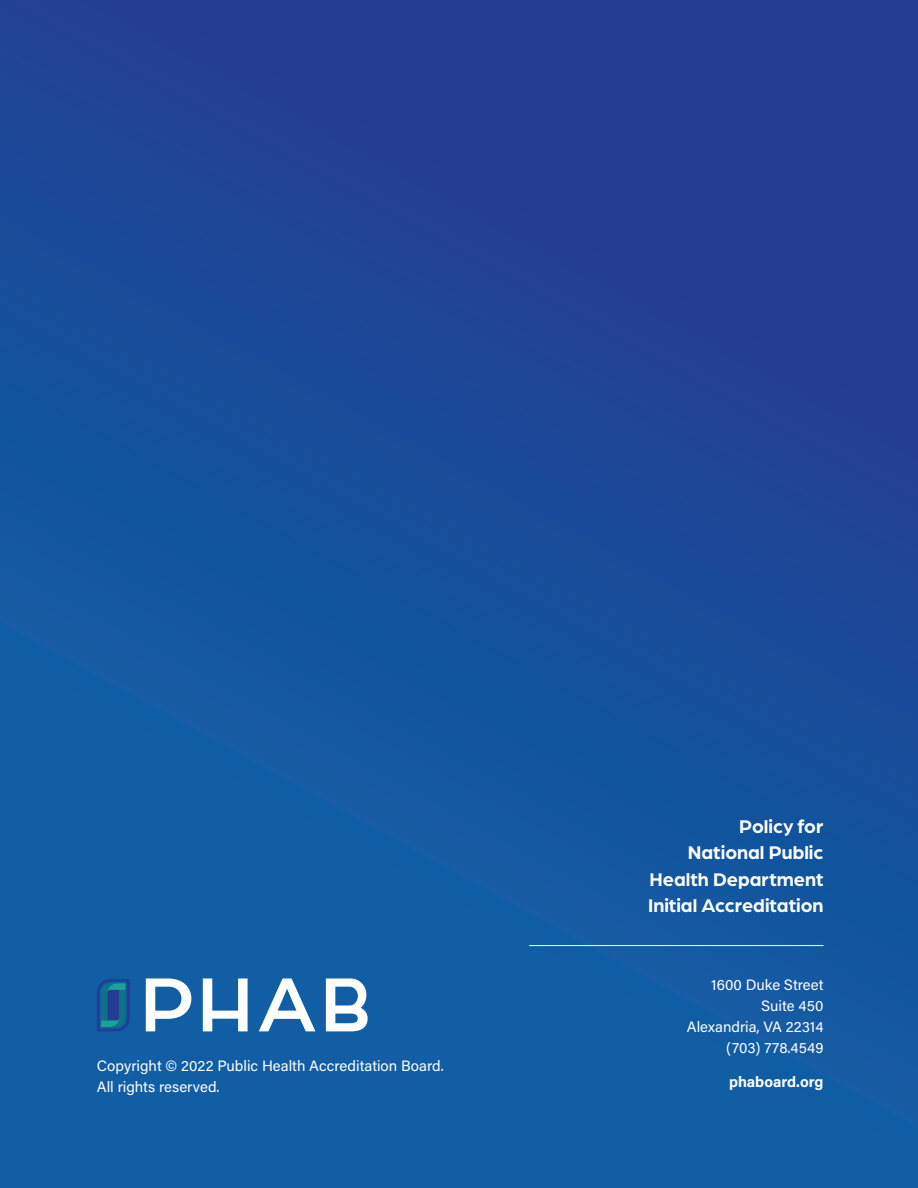
<style>
.page{position:relative;width:918px;height:1188px;background:#fff}
.page>*{position:absolute;margin:0;border:0;box-sizing:border-box;transform-origin:0 0}
.H5{font:700 19.5px "Arboria";color:#fff}
.SINGLE_Body_paragrap{font:15px/21px "Acumin Pro";color:#fff;text-align:right}
.SINGLE_Body_paragrap-2{font:700 15px "Acumin Pro";color:#fff}
</style>
<div class="page">
<div style="left:0;top:0;width:918px;height:1188px;background:linear-gradient(to bottom,#243b90,#0d63a8)"></div>
<hr style="left:529px;top:945px;width:294px;height:1px;background:#fff">
<svg style="left:146px;top:979px;width:45px;height:52px"></svg>
<svg style="left:203px;top:979px;width:45px;height:52px"></svg>
<svg style="left:326px;top:979px;width:42px;height:52px"></svg>
<svg style="left:259px;top:979px;width:56px;height:52px"></svg>
<svg style="left:97px;top:979px;width:33px;height:52px;background:#195d94"></svg>
<p class="SINGLE_Body_paragrap" style="left:97px;top:1054px;width:348px;text-align:left">Copyright © 2022 Public Health Accreditation Board.<br>All rights reserved.</p>
<h3 class="H5" style="left:739px;top:813px;width:86px">Policy for</h3>
<h3 class="H5" style="left:688px;top:839px;width:137px">National Public</h3>
<h3 class="H5" style="left:650px;top:866px;width:175px">Health Department</h3>
<h3 class="H5" style="left:648px;top:892px;width:177px">Initial Accreditation</h3>
<p class="SINGLE_Body_paragrap" style="left:687px;top:973px;width:138px">1600 Duke Street<br>Suite 450<br>Alexandria, VA 22314 (703) 778.4549</p>
<p class="SINGLE_Body_paragrap-2" style="left:729px;top:1071px;width:96px">phaboard.org</p>
</div>
